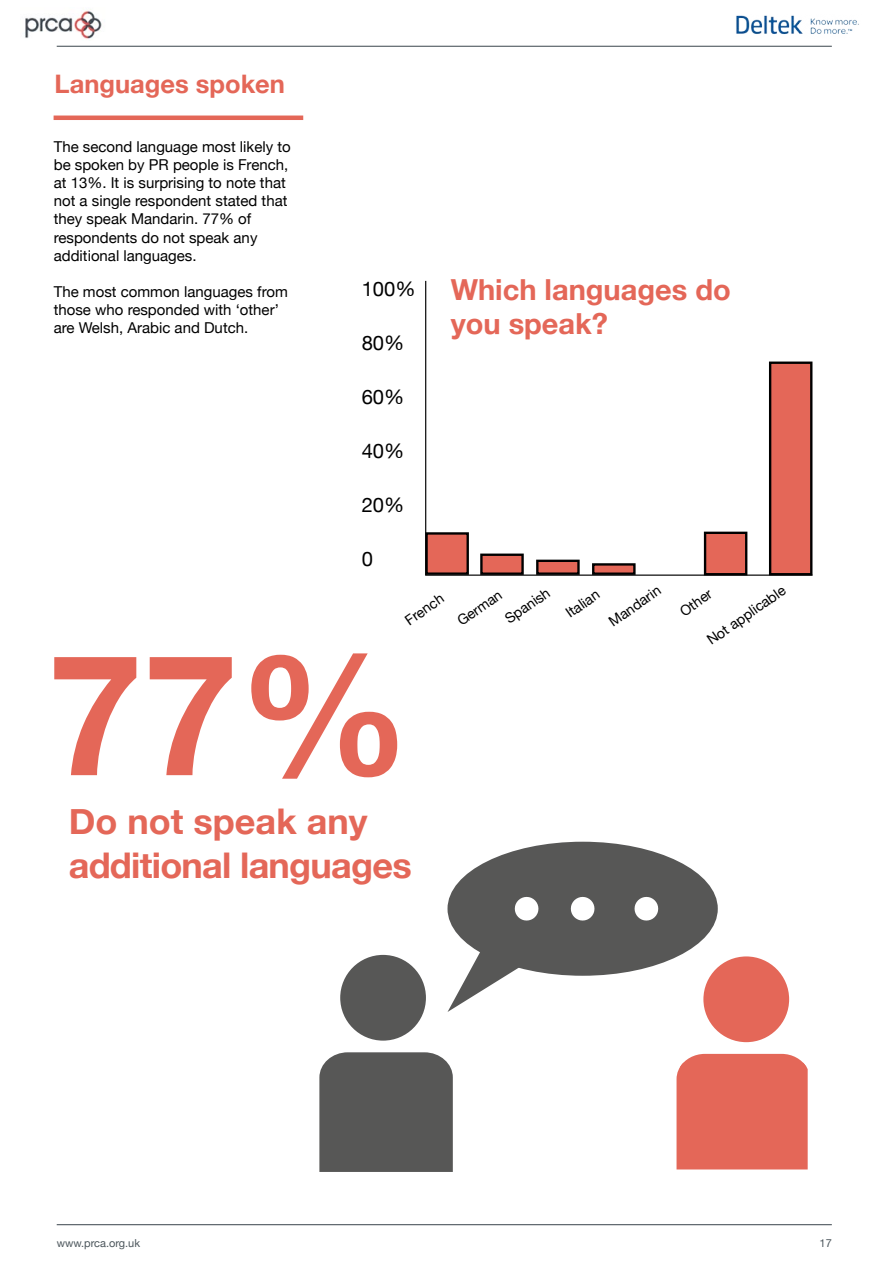
<style>
.page{position:relative;width:893px;height:1263px;background:#fff}
.page>*{position:absolute;margin:0;border:0;box-sizing:border-box;transform-origin:0 0}
.t1{font:700 168.6px "Helvetica Neue";color:#e46758}
.t2{font:700 35.4px/43.7px "Helvetica Neue";letter-spacing:-.02em;color:#e46758}
.t3{font:700 28.95px/34.8px "Helvetica Neue";color:#e46758}
.t4{font:700 25.5px "Helvetica Neue";color:#e46758}
.t5{font:20.25px "Helvetica Neue";color:#000}
.t6{font:15px/18px "Helvetica Neue";color:#000}
.t7{font:14.25px/30.5px "Helvetica Neue";color:#000}
.t8{font:10.95px "Helvetica Neue";color:#4c565c}
</style>
<div class="page">
<hr style="left:57px;top:1224px;width:775px;height:1px;background:#4c565c">
<hr style="left:57px;top:46px;width:775px;height:1px;background:#4c565c">
<img style="left:724px;top:15px;width:135px;height:32px">
<img style="left:25px;top:9px;width:77px;height:30px">
<hr style="left:54px;top:116px;width:249px;height:4px;background:#e46758">
<svg style="left:425px;top:280px;width:388px;height:296px"></svg>
<div style="left:340px;top:955px;width:86px;height:85px;background:#575756;border-radius:50%"></div>
<div style="left:319px;top:1052px;width:134px;height:120px;background:#575756"></div>
<div style="left:447px;top:842px;width:271px;height:134px;background:#575756;border-radius:50%"></div>
<svg style="left:447px;top:937px;width:99px;height:75px"></svg>
<svg style="left:514px;top:896px;width:25px;height:25px"></svg>
<svg style="left:570px;top:896px;width:25px;height:25px"></svg>
<svg style="left:634px;top:896px;width:25px;height:25px"></svg>
<div style="left:703px;top:956px;width:86px;height:86px;background:#e46758;border-radius:43px"></div>
<div style="left:676px;top:1054px;width:132px;height:115px;background:#e46758"></div>
<h3 class="t4" style="left:55px;top:68px;width:232px">Languages spoken</h3>
<p class="t6" style="left:54px;top:138px;width:239px">The second language most likely to be spoken by PR people is French, at 13%. It is surprising to note that not a single respondent stated that they speak Mandarin. 77% of respondents do not speak any additional languages.</p>
<p class="t6" style="left:54px;top:282px;width:235px">The most common languages from those who responded with ‘other’ are Welsh, Arabic and Dutch.</p>
<h3 class="t5" style="left:362px;top:276px;width:55px">100%</h3>
<h3 class="t5" style="left:362px;top:330px;width:44px">80%</h3>
<h3 class="t5" style="left:362px;top:384px;width:44px">60%</h3>
<h3 class="t5" style="left:362px;top:438px;width:44px">40%</h3>
<h3 class="t5" style="left:362px;top:492px;width:44px">20%</h3>
<h3 class="t5" style="left:362px;top:546px;width:13px">0</h3>
<h3 class="t3" style="left:451px;top:271px;width:282px">Which languages do you speak?</h3>
<p class="t7" style="left:498px;top:608px;width:53px;rotate:-35deg">Spanish</p>
<p class="t7" style="left:601px;top:610px;width:61px;rotate:-35deg">Mandarin</p>
<p class="t7" style="left:700px;top:629px;width:93px;rotate:-35deg">Not applicable</p>
<p class="t7" style="left:673px;top:600px;width:37px;rotate:-35deg">Other</p>
<p class="t7" style="left:433px;top:585px;width:52px;text-indent:-43px;rotate:-35deg">French<br>German</p>
<p class="t7" style="left:558px;top:602px;width:39px;rotate:-35deg">Italian</p>
<h1 class="t1" style="left:48px;top:611px;width:364px">77%</h1>
<h2 class="t2" style="left:69px;top:799px;width:345px">Do not speak any additional languages</h2>
<p class="t8" style="left:57px;top:1237px;width:85px">www.prca.org.uk</p>
<p class="t8" style="left:820px;top:1237px;width:14px">17</p>
</div>
